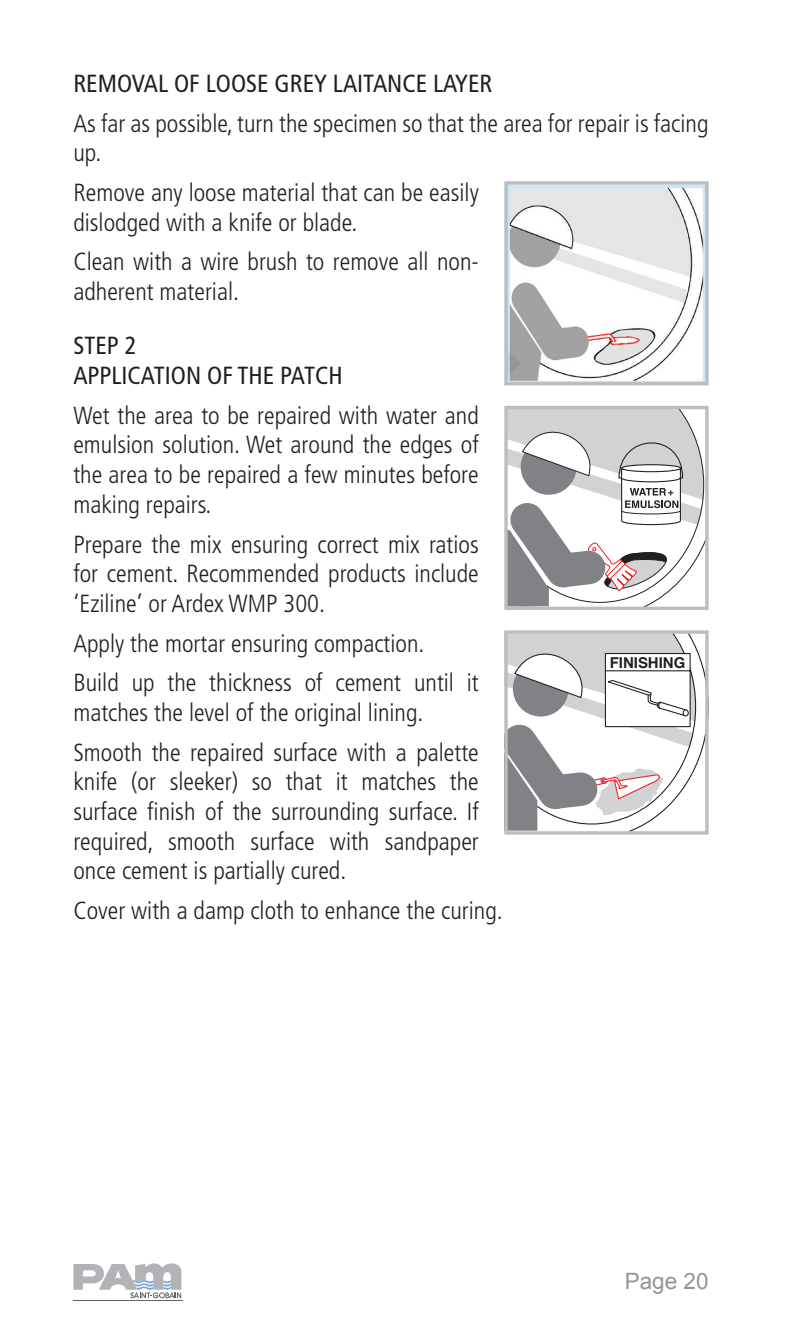
<style>
.page{position:relative;width:798px;height:1340px;background:#fff}
.page>*{position:absolute;margin:0;border:0;box-sizing:border-box;transform-origin:0 0}
.t1{font:300 condensed 24.75px/29.7px "Frutiger";color:#231f20}
.t2{font:condensed 24.75px/29.7px "Frutiger";color:#231f20}
.t3{font:22.5px "Arial";color:#939598}
.t4{font:700 14.85px "Helvetica";color:#231f20}
</style>
<div class="page">
<svg style="left:73px;top:1263px;width:108px;height:35px"></svg>
<hr style="left:73px;top:1300px;width:110px;height:1px;background:#636366">
<svg style="left:508px;top:410px;width:196px;height:196px"></svg>
<div style="left:504px;top:406px;width:204px;height:204px;border:3px solid #bcbdc0"></div>
<svg style="left:508px;top:634px;width:196px;height:196px"></svg>
<div style="left:504px;top:630px;width:204px;height:204px;border:3px solid #bcbdc0"></div>
<img style="left:508px;top:185px;width:196px;height:196px">
<div style="left:504px;top:181px;width:204px;height:204px;border:3px solid #bcbdc0"></div>
<p class="t2" style="left:73px;top:69px;width:420px">REMOVAL OF LOOSE GREY LAITANCE LAYER</p>
<p class="t1" style="left:73px;top:108px;width:636px">As far as possible, turn the specimen so that the area for repair is facing up.</p>
<p class="t1" style="left:73px;top:178px;width:407px">Remove any loose material that can be easily dislodged with a knife or blade.</p>
<p class="t1" style="left:73px;top:247px;width:407px">Clean with a wire brush to remove all non&shy;adherent material.</p>
<p class="t2" style="left:73px;top:331px;width:270px">STEP 2<br>APPLICATION OF THE PATCH</p>
<p class="t1" style="left:73px;top:401px;width:407px;text-align:justify">Wet the area to be repaired with water and emulsion solution. Wet around the edges of the area to be repaired a few minutes before making repairs.</p>
<p class="t1" style="left:73px;top:529px;width:406px;text-align:justify">Prepare the mix ensuring correct mix ratios for cement. Recommended products include ‘Eziline’ or Ardex WMP 300.</p>
<p class="t1" style="left:73px;top:623px;width:407px;line-height:39.6px">Apply the mortar ensuring compaction.<br>Build up the thickness of cement until it</p>
<p class="t1" style="left:73px;top:693px;width:407px;line-height:39.6px">matches the level of the original lining.<br>Smooth the repaired surface with a palette</p>
<p class="t1" style="left:73px;top:767px;width:407px;text-align:justify">knife (or sleeker) so that it matches the surface finish of the surrounding surface. If required, smooth surface with sandpaper once cement is partially cured.</p>
<p class="t1" style="left:73px;top:896px;width:430px">Cover with a damp cloth to enhance the curing.</p>
<p class="t4" style="left:609px;top:650px;width:77px">FINISHING</p>
<p class="t3" style="left:624px;top:1266px;width:85px">Page 20</p>
</div>
